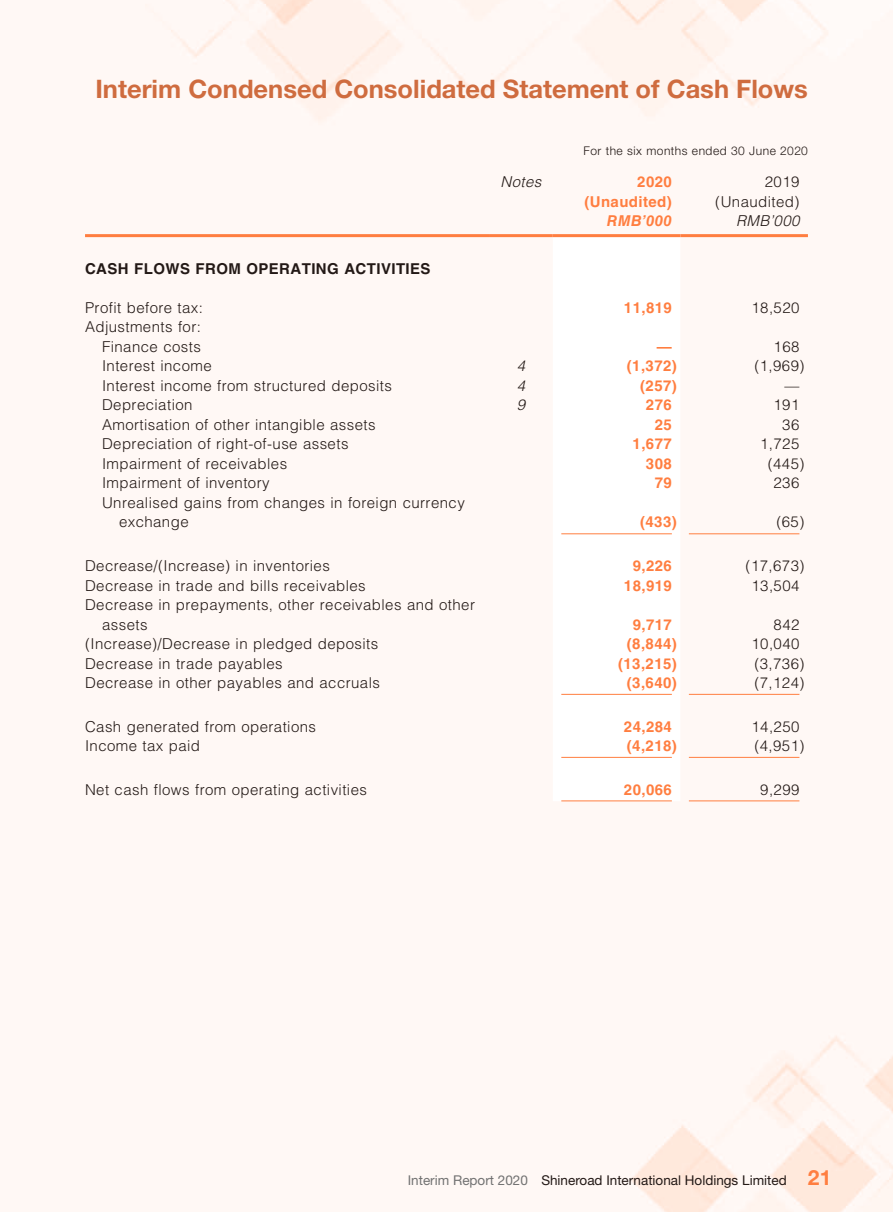
<style>
.page{position:relative;width:893px;height:1212px;background:#fff}
.page>*{position:absolute;margin:0;border:0;box-sizing:border-box;transform-origin:0 0}
.t1{font:700 25.5px "Helvetica Neue LT Std";color:#cf6c3f}
.t2{font:300 15px/19.5px "Helvetica LT Std";letter-spacing:.03em;color:#231916}
.t3{font:700 15px "Helvetica LT Std";letter-spacing:.03em;color:#ff7e40}
.t4{font:700 15px "Helvetica LT Std";letter-spacing:.03em;color:#231916}
.t5{font:italic 300 15px "Helvetica LT Std";letter-spacing:.03em;color:#231916}
.t6{font:italic 700 15px "Helvetica LT Std";letter-spacing:.03em;color:#ff7e40}
.t7{font:13.5px "Helvetica Neue LT Std";color:#231916}
.t8{font:300 12px "Helvetica Neue LT Std";letter-spacing:.04em;color:#231916}
.s1{color:#727272}
.s2{font-weight:700;font-size:21px;color:#ff7e40}
</style>
<div class="page">
<div style="left:85px;top:0;width:808px;height:1212px;background:#fff8f5"></div>
<svg style="left:553px;top:237px;width:127px;height:564px"></svg>
<hr style="left:85px;top:234px;width:404px;height:3px;background:#ff7e40">
<hr style="left:489px;top:234px;width:64px;height:3px;background:#ff7e40">
<hr style="left:553px;top:234px;width:127px;height:3px;background:#ff7e40">
<hr style="left:680px;top:234px;width:128px;height:3px;background:#ff7e40">
<hr style="left:561px;top:533px;width:111px;height:1px;background:#ff7e40">
<hr style="left:689px;top:533px;width:110px;height:1px;background:#ff7e40">
<hr style="left:561px;top:694px;width:111px;height:1px;background:#ff7e40">
<hr style="left:689px;top:694px;width:110px;height:1px;background:#ff7e40">
<hr style="left:561px;top:757px;width:111px;height:1px;background:#ff7e40">
<hr style="left:689px;top:757px;width:110px;height:1px;background:#ff7e40">
<hr style="left:561px;top:800px;width:111px;height:1px;background:#ff7e40">
<hr style="left:689px;top:800px;width:110px;height:1px;background:#ff7e40">
<h1 class="t1" style="left:95px;top:73px;width:714px">Interim Condensed Consolidated Statement of Cash Flows</h1>
<p class="t8" style="left:584px;top:143px;width:226px">For the six months ended 30 June 2020</p>
<p class="t5" style="left:500px;top:173px;width:42px">Notes</p>
<p class="t3" style="left:637px;top:173px;width:36px">2020</p>
<p class="t2" style="left:765px;top:172px;width:36px">2019</p>
<p class="t3" style="left:584px;top:192px;width:89px">(Unaudited)</p>
<p class="t2" style="left:715px;top:192px;width:86px">(Unaudited)</p>
<p class="t6" style="left:607px;top:212px;width:67px">RMB’000</p>
<p class="t5" style="left:736px;top:212px;width:65px">RMB’000</p>
<p class="t4" style="left:85px;top:259px;width:347px">CASH FLOWS FROM OPERATING ACTIVITIES</p>
<p class="t2" style="left:85px;top:298px;width:120px">Profit before tax:</p>
<p class="t3" style="left:624px;top:298px;width:49px">11,819</p>
<p class="t2" style="left:751px;top:298px;width:49px">18,520</p>
<p class="t2" style="left:85px;top:317px;width:117px;text-align:right">Adjustments for:<br>Finance costs</p>
<p class="t3" style="left:657px;top:337px;width:16px">—</p>
<p class="t2" style="left:774px;top:337px;width:27px">168</p>
<p class="t2" style="left:102px;top:356px;width:111px">Interest income</p>
<p class="t5" style="left:517px;top:357px;width:10px">4</p>
<p class="t3" style="left:627px;top:357px;width:52px">(1,372)</p>
<p class="t2" style="left:754px;top:356px;width:52px">(1,969)</p>
<p class="t2" style="left:102px;top:376px;width:291px">Interest income from structured deposits</p>
<p class="t5" style="left:517px;top:376px;width:10px">4</p>
<p class="t3" style="left:640px;top:376px;width:38px">(257)</p>
<p class="t2" style="left:784px;top:376px;width:16px">—</p>
<p class="t2" style="left:102px;top:395px;width:92px">Depreciation</p>
<p class="t5" style="left:517px;top:396px;width:10px">9</p>
<p class="t3" style="left:646px;top:396px;width:27px">276</p>
<p class="t2" style="left:773px;top:395px;width:27px">191</p>
<p class="t2" style="left:102px;top:415px;width:275px">Amortisation of other intangible assets</p>
<p class="t3" style="left:655px;top:415px;width:19px">25</p>
<p class="t2" style="left:782px;top:415px;width:19px">36</p>
<p class="t2" style="left:102px;top:434px;width:248px">Depreciation of right-of-use assets</p>
<p class="t3" style="left:633px;top:435px;width:41px">1,677</p>
<p class="t2" style="left:760px;top:434px;width:41px">1,725</p>
<p class="t2" style="left:102px;top:454px;width:187px">Impairment of receivables</p>
<p class="t3" style="left:646px;top:454px;width:27px">308</p>
<p class="t2" style="left:768px;top:454px;width:38px">(445)</p>
<p class="t2" style="left:102px;top:473px;width:169px">Impairment of inventory</p>
<p class="t3" style="left:655px;top:474px;width:19px">79</p>
<p class="t2" style="left:773px;top:473px;width:27px">236</p>
<p class="t2" style="left:119px;top:493px;width:347px;text-indent:-17px">Unrealised gains from changes in foreign currency exchange</p>
<p class="t3" style="left:640px;top:513px;width:38px">(433)</p>
<p class="t2" style="left:776px;top:512px;width:29px">(65)</p>
<p class="t2" style="left:85px;top:556px;width:246px">Decrease/(Increase) in inventories</p>
<p class="t3" style="left:633px;top:556px;width:41px">9,226</p>
<p class="t2" style="left:746px;top:556px;width:60px">(17,673)</p>
<p class="t2" style="left:85px;top:575px;width:282px">Decrease in trade and bills receivables</p>
<p class="t3" style="left:624px;top:576px;width:49px">18,919</p>
<p class="t2" style="left:751px;top:575px;width:49px">13,504</p>
<p class="t2" style="left:102px;top:595px;width:374px;text-indent:-17px">Decrease in prepayments, other receivables and other assets</p>
<p class="t3" style="left:633px;top:615px;width:41px">9,717</p>
<p class="t2" style="left:774px;top:614px;width:27px">842</p>
<p class="t2" style="left:85px;top:634px;width:295px">(Increase)/Decrease in pledged deposits</p>
<p class="t3" style="left:627px;top:634px;width:52px">(8,844)</p>
<p class="t2" style="left:751px;top:634px;width:49px">10,040</p>
<p class="t2" style="left:85px;top:653px;width:199px">Decrease in trade payables</p>
<p class="t3" style="left:618px;top:654px;width:60px">(13,215)</p>
<p class="t2" style="left:754px;top:653px;width:52px">(3,736)</p>
<p class="t2" style="left:85px;top:673px;width:296px">Decrease in other payables and accruals</p>
<p class="t3" style="left:627px;top:673px;width:52px">(3,640)</p>
<p class="t2" style="left:754px;top:673px;width:52px">(7,124)</p>
<p class="t2" style="left:85px;top:716px;width:233px">Cash generated from operations</p>
<p class="t3" style="left:624px;top:717px;width:49px">24,284</p>
<p class="t2" style="left:751px;top:716px;width:49px">14,250</p>
<p class="t2" style="left:85px;top:736px;width:117px">Income tax paid</p>
<p class="t3" style="left:627px;top:737px;width:52px">(4,218)</p>
<p class="t2" style="left:754px;top:736px;width:52px">(4,951)</p>
<p class="t2" style="left:85px;top:779px;width:283px">Net cash flows from operating activities</p>
<p class="t3" style="left:624px;top:780px;width:49px">20,066</p>
<p class="t2" style="left:760px;top:779px;width:41px">9,299</p>
<p class="t7" style="left:408px;top:1172px;width:425px"><span class="s1">Interim Report 2020</span> Shineroad International Holdings Limited <span class="s2">21</span></p>
</div>
